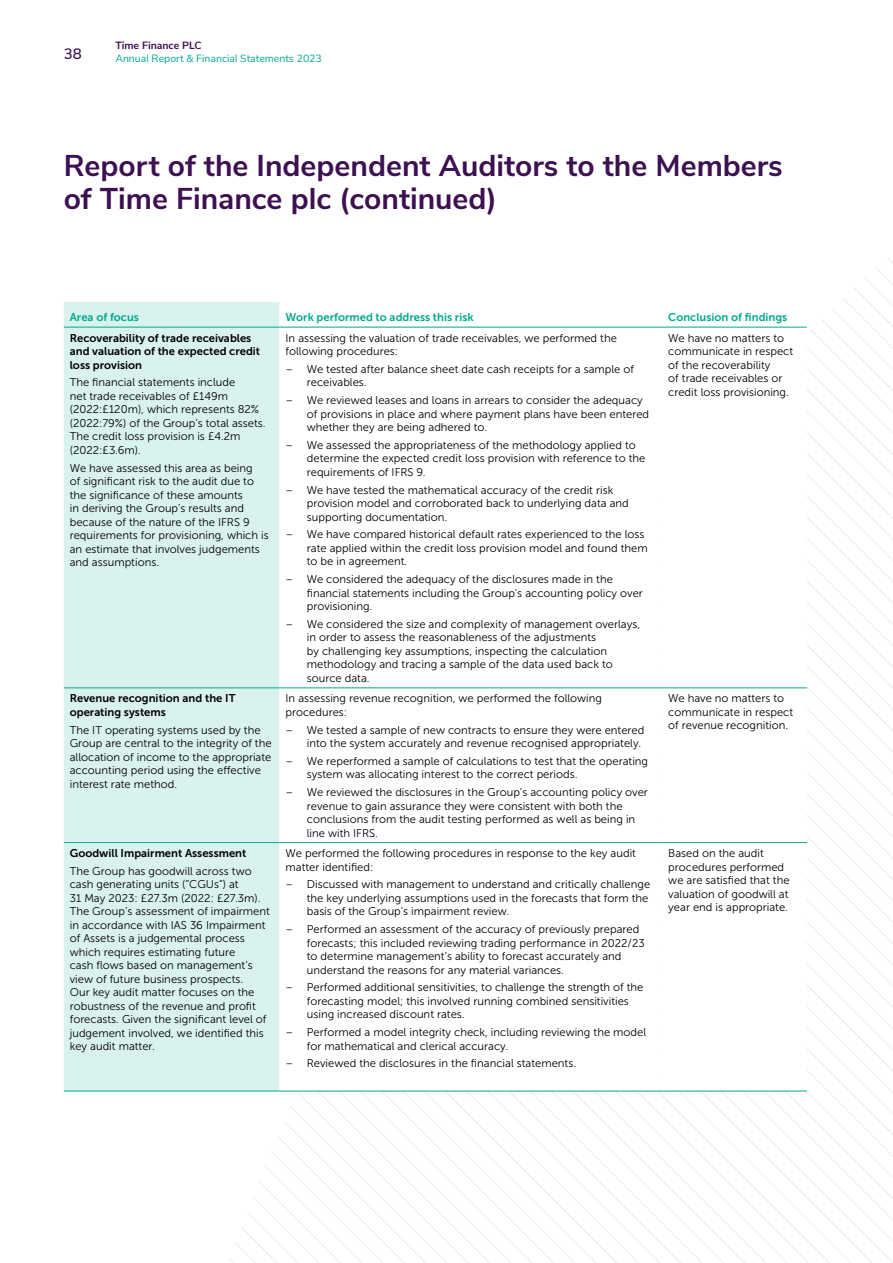
<style>
.page{position:relative;width:893px;height:1263px;background:#fff}
.page>*{position:absolute;margin:0;border:0;box-sizing:border-box;transform-origin:0 0}
.t1{font:700 30px/33px "Nunito Sans";color:#3d1051}
.t2{font:600 15px "Nunito Sans";color:#3d1051}
.t3{font:11.25px/13.5px "Museo Sans 300";color:#000}
.t4{font:11.25px/13.5px "Museo Sans 700";color:#000}
.t5{font:11.25px "Museo Sans 700";color:#00a98f}
.t6{font:10.5px "Nunito Sans";color:#00a98f}
.t7{font:700 10.5px "Nunito Sans";color:#3d1051}
</style>
<div class="page">
<div style="left:64px;top:302px;width:216px;height:789px;background:#d9f2ee"></div>
<svg style="left:280px;top:326px;width:382px;height:765px"></svg>
<hr style="left:64px;top:327px;width:216px;height:1px;background:#00a98f">
<hr style="left:280px;top:327px;width:382px;height:1px;background:#00a98f">
<hr style="left:662px;top:327px;width:145px;height:1px;background:#00a98f">
<hr style="left:64px;top:688px;width:216px;height:1px;background:#00a98f">
<hr style="left:280px;top:688px;width:382px;height:1px;background:#00a98f">
<hr style="left:662px;top:688px;width:145px;height:1px;background:#00a98f">
<hr style="left:64px;top:842px;width:216px;height:1px;background:#00a98f">
<hr style="left:280px;top:842px;width:382px;height:1px;background:#00a98f">
<hr style="left:662px;top:842px;width:145px;height:1px;background:#00a98f">
<hr style="left:64px;top:1091px;width:216px;height:1px;background:#00a98f">
<hr style="left:280px;top:1091px;width:382px;height:1px;background:#00a98f">
<hr style="left:662px;top:1091px;width:145px;height:1px;background:#00a98f">
<h2 class="t2" style="left:64px;top:42px;width:19px">38</h2>
<p class="t7" style="left:115px;top:38px;width:88px">Time Finance PLC</p>
<p class="t6" style="left:115px;top:51px;width:208px">Annual Report &amp; Financial Statements 2023</p>
<h1 class="t1" style="left:64px;top:147px;width:720px">Report of the Independent Auditors to the Members of Time Finance plc (continued)</h1>
<p class="t5" style="left:70px;top:311px;width:71px">Area of focus</p>
<p class="t5" style="left:286px;top:311px;width:190px">Work performed to address this risk</p>
<p class="t5" style="left:668px;top:311px;width:121px">Conclusion of findings</p>
<p class="t4" style="left:70px;top:331px;width:192px">Recoverability of trade receivables and valuation of the expected credit loss provision</p>
<p class="t3" style="left:70px;top:376px;width:197px">The financial statements include<br>net trade receivables of £149m (2022:£120m), which represents 82% (2022:79%) of the Group’s total assets.<br>The credit loss provision is £4.2m (2022:£3.6m).</p>
<p class="t3" style="left:70px;top:461px;width:200px">We have assessed this area as being<br>of significant risk to the audit due to the significance of these amounts<br>in deriving the Group’s results and because of the nature of the IFRS 9 requirements for provisioning, which is an estimate that involves judgements and assumptions.</p>
<p class="t3" style="left:286px;top:331px;width:333px">In assessing the valuation of trade receivables, we performed the following procedures:</p>
<p class="t3" style="left:307px;top:362px;width:329px;text-indent:-21px">– We tested after balance sheet date cash receipts for a sample of receivables.</p>
<p class="t3" style="left:307px;top:393px;width:344px;text-indent:-21px">– We reviewed leases and loans in arrears to consider the adequacy of provisions in place and where payment plans have been entered whether they are being adhered to.</p>
<p class="t3" style="left:307px;top:438px;width:340px;text-indent:-21px">– We assessed the appropriateness of the methodology applied to determine the expected credit loss provision with reference to the requirements of IFRS 9.</p>
<p class="t3" style="left:307px;top:483px;width:323px;text-indent:-21px">– We have tested the mathematical accuracy of the credit risk provision model and corroborated back to underlying data and supporting documentation.</p>
<p class="t3" style="left:307px;top:528px;width:342px;text-indent:-21px">– We have compared historical default rates experienced to the loss rate applied within the credit loss provision model and found them to be in agreement.</p>
<p class="t3" style="left:307px;top:572px;width:338px;text-indent:-21px">– We considered the adequacy of the disclosures made in the financial statements including the Group’s accounting policy over provisioning.</p>
<p class="t3" style="left:307px;top:617px;width:335px;text-indent:-21px">– We considered the size and complexity of management overlays, in order to assess the reasonableness of the adjustments<br>by challenging key assumptions, inspecting the calculation methodology and tracing a sample of the data used back to source data.</p>
<p class="t3" style="left:668px;top:331px;width:126px">We have no matters to communicate in respect of the recoverability<br>of trade receivables or credit loss provisioning.</p>
<p class="t4" style="left:70px;top:692px;width:167px">Revenue recognition and the IT operating systems</p>
<p class="t3" style="left:70px;top:723px;width:203px">The IT operating systems used by the Group are central to the integrity of the allocation of income to the appropriate accounting period using the effective interest rate method.</p>
<p class="t4" style="left:70px;top:846px;width:178px">Goodwill Impairment Assessment</p>
<p class="t3" style="left:70px;top:864px;width:202px">The Group has goodwill across two cash generating units (“CGUs”) at<br>31 May 2023: £27.3m (2022: £27.3m).<br>The Group’s assessment of impairment in accordance with IAS 36 Impairment of Assets is a judgemental process which requires estimating future<br>cash flows based on management’s view of future business prospects.<br>Our key audit matter focuses on the robustness of the revenue and profit forecasts. Given the significant level of judgement involved, we identified this key audit matter.</p>
<p class="t3" style="left:286px;top:692px;width:318px">In assessing revenue recognition, we performed the following procedures:</p>
<p class="t3" style="left:286px;top:723px;width:360px;text-align:right">– We tested a sample of new contracts to ensure they were entered into the system accurately and revenue recognised appropriately.</p>
<p class="t3" style="left:307px;top:754px;width:343px;text-indent:-21px">– We reperformed a sample of calculations to test that the operating system was allocating interest to the correct periods.</p>
<p class="t3" style="left:307px;top:785px;width:343px;text-indent:-21px">– We reviewed the disclosures in the Group’s accounting policy over revenue to gain assurance they were consistent with both the conclusions from the audit testing performed as well as being in line with IFRS.</p>
<p class="t3" style="left:286px;top:846px;width:352px">We performed the following procedures in response to the key audit matter identified:</p>
<p class="t3" style="left:307px;top:878px;width:345px;text-indent:-21px">– Discussed with management to understand and critically challenge the key underlying assumptions used in the forecasts that form the basis of the Group’s impairment review.</p>
<p class="t3" style="left:307px;top:922px;width:339px;text-indent:-21px">– Performed an assessment of the accuracy of previously prepared forecasts; this included reviewing trading performance in 2022/23 to determine management’s ability to forecast accurately and understand the reasons for any material variances.</p>
<p class="t3" style="left:307px;top:981px;width:338px;text-indent:-21px">– Performed additional sensitivities, to challenge the strength of the forecasting model; this involved running combined sensitivities using increased discount rates.</p>
<p class="t3" style="left:307px;top:1025px;width:341px;text-indent:-21px">– Performed a model integrity check, including reviewing the model for mathematical and clerical accuracy.</p>
<p class="t3" style="left:286px;top:1057px;width:292px">– Reviewed the disclosures in the financial statements.</p>
<p class="t3" style="left:668px;top:692px;width:126px">We have no matters to communicate in respect of revenue recognition.</p>
<p class="t3" style="left:668px;top:846px;width:123px">Based on the audit procedures performed we are satisfied that the valuation of goodwill at year end is appropriate.</p>
</div>
